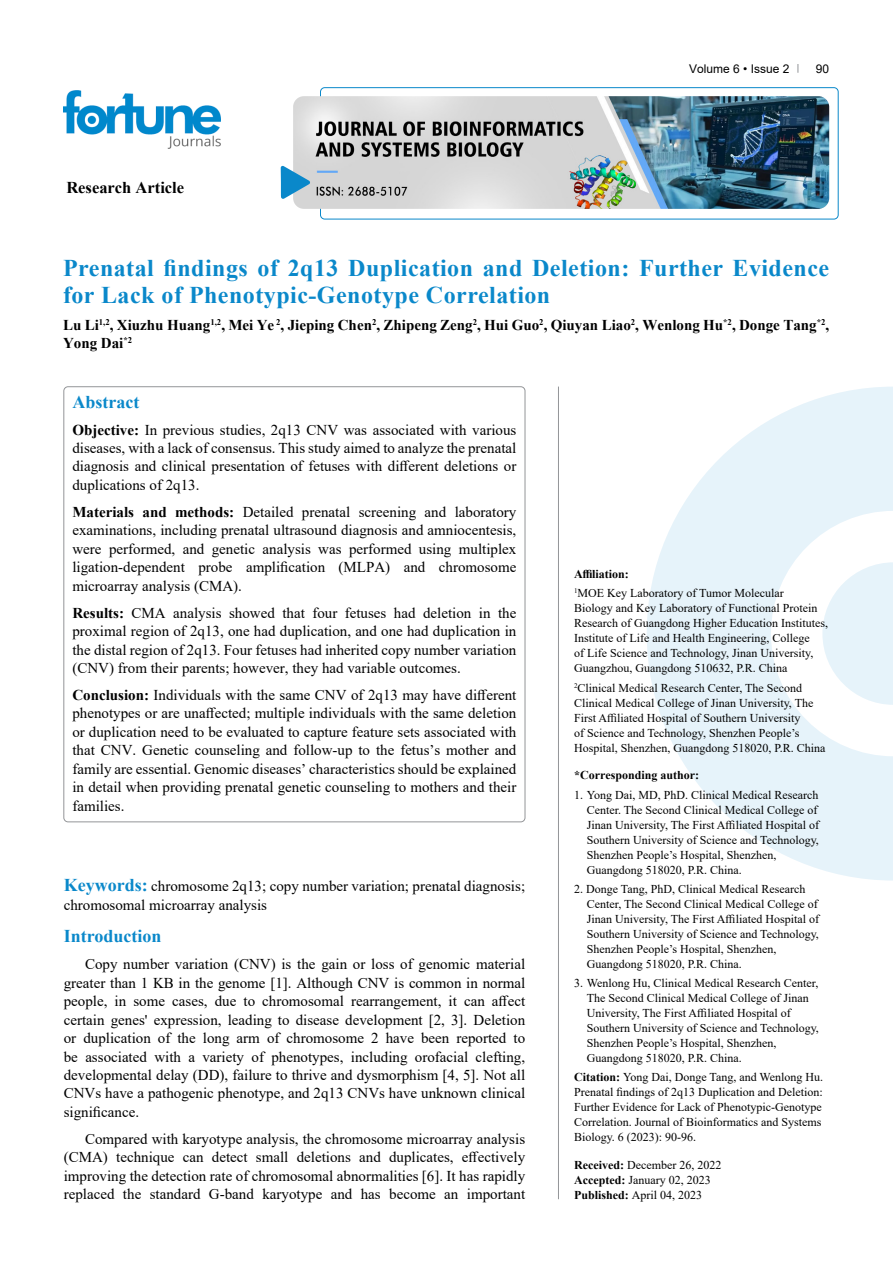
<style>
.page{position:relative;width:893px;height:1263px;background:#fff}
.page>*{position:absolute;margin:0;border:0;box-sizing:border-box;transform-origin:0 0}
.t1{font:700 24px/27px "Times New Roman";letter-spacing:.02em;color:#0a88ca}
.t2{font:700 18px "Times New Roman";color:#0a88ca}
.t3{font:700 16.5px "Times New Roman";color:#000}
.t4{font:15px/18.5px "Times New Roman";color:#000;text-align:justify}
.t5{font:700 15px/18.5px "Times New Roman";color:#000}
.t6{font:12px/15px "Times New Roman";color:#000}
.t7{font:700 12px "Times New Roman";color:#000}
.t8{font:12px "Arial";color:#000}
.s1{font-style:inherit}
.s2{font-weight:700}
.s3{font-weight:700;font-size:18px;color:#0a88ca}
</style>
<div class="page">
<div style="left:320px;top:87px;width:518px;height:132px;border:1px solid #0a88ca;border-radius:4px"></div>
<img style="left:64px;top:90px;width:157px;height:59px">
<img style="left:293px;top:96px;width:536px;height:113px">
<svg style="left:281px;top:166px;width:29px;height:33px"></svg>
<svg style="left:647px;top:387px;width:246px;height:493px;fill:#e6f3fa"></svg>
<svg style="left:822px;top:562px;width:71px;height:143px"></svg>
<hr style="left:558px;top:387px;width:1px;height:812px;background:#939598">
<p class="t3" style="left:66px;top:175px;width:119px">Research Article</p>
<p class="t8" style="left:689px;top:60px;width:102px">Volume 6 • Issue <span class="s1">2</span></p>
<p class="t8" style="left:816px;top:60px;width:15px">90</p>
<h1 class="t1" style="left:63px;top:254px;width:768px">Prenatal findings of 2q13 Duplication and Deletion: Further Evidence for Lack of Phenotypic-Genotype Correlation</h1>
<p class="t5" style="left:63px;top:315px;width:768px">Lu Li<sup>1,2</sup>, Xiuzhu Huang<sup>1,2</sup>, Mei Ye <sup>2</sup>, Jieping Chen<sup>2</sup>, Zhipeng Zeng<sup>2</sup>, Hui Guo<sup>2</sup>, Qiuyan Liao<sup>2</sup>, Wenlong Hu<sup>*2</sup>, Donge Tang<sup>*2</sup>,<br>Yong Dai<sup>*2</sup></p>
<p class="t2" style="left:72px;top:389px;width:68px">Abstract</p>
<p class="t4" style="left:72px;top:420px;width:445px"><span class="s2">Objective:</span> In previous studies, 2q13 CNV was associated with various diseases, with a lack of consensus. This study aimed to analyze the prenatal diagnosis and clinical presentation of fetuses with different deletions or duplications of 2q13.</p>
<p class="t4" style="left:72px;top:502px;width:445px"><span class="s2">Materials and methods:</span> Detailed prenatal screening and laboratory examinations, including prenatal ultrasound diagnosis and amniocentesis, were performed, and genetic analysis was performed using multiplex ligation-dependent probe amplification (MLPA) and chromosome microarray analysis (CMA).</p>
<p class="t4" style="left:72px;top:603px;width:445px"><span class="s2">Results:</span> CMA analysis showed that four fetuses had deletion in the proximal region of 2q13, one had duplication, and one had duplication in the distal region of 2q13. Four fetuses had inherited copy number variation (CNV) from their parents; however, they had variable outcomes.</p>
<p class="t4" style="left:72px;top:685px;width:445px"><span class="s2">Conclusion:</span> Individuals with the same CNV of 2q13 may have different phenotypes or are unaffected; multiple individuals with the same deletion or duplication need to be evaluated to capture feature sets associated with that CNV. Genetic counseling and follow-up to the fetus’s mother and family are essential. Genomic diseases’ characteristics should be explained in detail when providing prenatal genetic counseling to mothers and their families.</p>
<p class="t4" style="left:64px;top:876px;width:463px"><span class="s3">Keywords:</span> chromosome 2q13; copy number variation; prenatal diagnosis; chromosomal microarray analysis</p>
<p class="t2" style="left:64px;top:923px;width:99px">Introduction</p>
<p class="t4" style="left:64px;top:954px;width:463px;text-indent:21px">Copy number variation (CNV) is the gain or loss of genomic material greater than 1 KB in the genome [1]. Although CNV is common in normal people, in some cases, due to chromosomal rearrangement, it can affect certain genes' expression, leading to disease development [2, 3]. Deletion or duplication of the long arm of chromosome 2 have been reported to be associated with a variety of phenotypes, including orofacial clefting, developmental delay (DD), failure to thrive and dysmorphism [4, 5]. Not all CNVs have a pathogenic phenotype, and 2q13 CNVs have unknown clinical significance.</p>
<p class="t4" style="left:64px;top:1129px;width:463px;text-indent:21px">Compared with karyotype analysis, the chromosome microarray analysis (CMA) technique can detect small deletions and duplicates, effectively improving the detection rate of chromosomal abnormalities [6]. It has rapidly replaced the standard G-band karyotype and has become an important</p>
<p class="t6" style="left:574px;top:564px;width:211px;line-height:19.2px"><span class="s2">Affiliation:<br></span><sup>1</sup>MOE Key Laboratory of Tumor Molecular</p>
<p class="t6" style="left:574px;top:600px;width:255px">Biology and Key Laboratory of Functional Protein Research of Guangdong Higher Education Institutes, Institute of Life and Health Engineering, College<br>of Life Science and Technology, Jinan University, Guangzhou, Guangdong 510632, P.R. China</p>
<p class="t6" style="left:574px;top:680px;width:253px"><sup>2</sup>Clinical Medical Research Center, The Second Clinical Medical College of Jinan University, The First Affiliated Hospital of Southern University<br>of Science and Technology, Shenzhen People’s Hospital, Shenzhen, Guangdong 518020, P.R. China</p>
<p class="t7" style="left:574px;top:767px;width:127px">*Corresponding author:</p>
<p class="t6" style="left:587px;top:787px;width:234px;text-indent:-13px">1. Yong Dai, MD, PhD. Clinical Medical Research Center. The Second Clinical Medical College of Jinan University, The First Affiliated Hospital of Southern University of Science and Technology, Shenzhen People’s Hospital, Shenzhen, Guangdong 518020, P.R. China.</p>
<p class="t6" style="left:587px;top:881px;width:234px;text-indent:-13px">2. Donge Tang, PhD, Clinical Medical Research Center, The Second Clinical Medical College of Jinan University, The First Affiliated Hospital of Southern University of Science and Technology, Shenzhen People’s Hospital, Shenzhen, Guangdong 518020, P.R. China.</p>
<p class="t6" style="left:587px;top:975px;width:234px;text-indent:-13px">3. Wenlong Hu, Clinical Medical Research Center, The Second Clinical Medical College of Jinan University, The First Affiliated Hospital of Southern University of Science and Technology, Shenzhen People’s Hospital, Shenzhen, Guangdong 518020, P.R. China.</p>
<p class="t6" style="left:574px;top:1069px;width:251px"><span class="s2">Citation:</span> Yong Dai, Donge Tang, and Wenlong Hu.<br>Prenatal findings of 2q13 Duplication and Deletion:<br>Further Evidence for Lack of Phenotypic-Genotype Correlation. Journal of Bioinformatics and Systems Biology. 6 (2023): 90-96.</p>
<p class="t6" style="left:574px;top:1157px;width:149px"><span class="s2">Received:</span> December 26, 2022<br><span class="s2">Accepted:</span> January 02, 2023<br><span class="s2">Published:</span> April 04, 2023</p>
</div>
